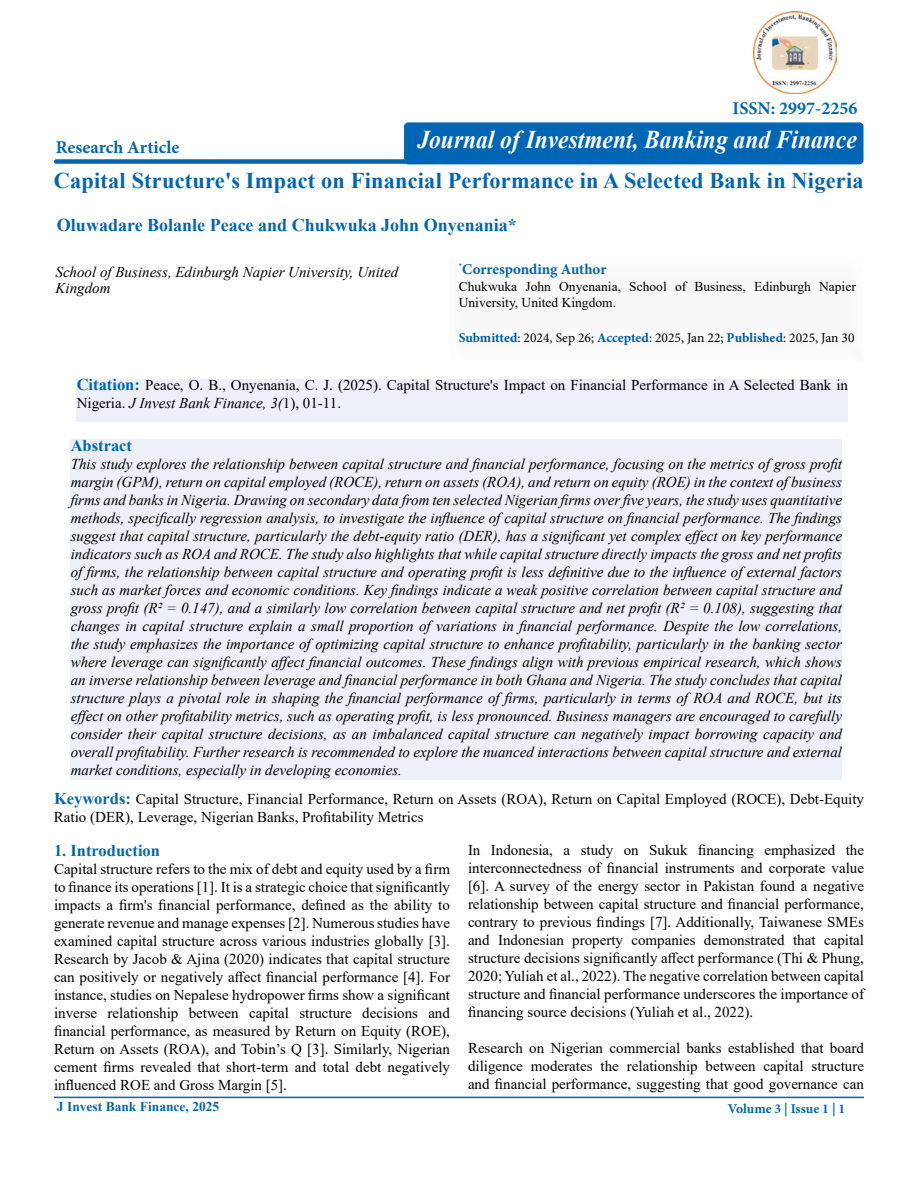
<style>
.page{position:relative;width:918px;height:1188px;background:#fff}
.page>*{position:absolute;margin:0;border:0;box-sizing:border-box;transform-origin:0 0}
.t1{font:italic 700 25.5px "Times New Roman";color:#fff;scale:.92 1}
.t2{font:700 22.5px "Times New Roman";letter-spacing:.01em;color:#0066b3}
.t3{font:700 18px "Times New Roman";color:#0066b3}
.t4{font:700 18px "Minion Pro";color:#0066b3}
.t5{font:700 16.5px "Times New Roman";color:#0066b3}
.t6{font:italic 15px/18px "Times New Roman";color:#000}
.t7{font:15px/18px "Times New Roman";color:#000;text-align:justify}
.t8{font:700 15px "Minion Pro";color:#0066b3}
.t9{font:13.5px/16.5px "Times New Roman";color:#000}
.t10{font:13.5px "Minion Pro";color:#000}
.t11{font:700 13.5px "Times New Roman";color:#0066b3}
.t12{font:700 13.5px "Minion Pro";letter-spacing:-.005em;color:#0066b3}
.s1{font-weight:700;color:#005da4}
.s2{font-weight:700;font-size:16.5px;color:#0066b3}
.s3{font-style:italic}
</style>
<div class="page">
<div style="left:54px;top:159px;width:523px;height:5px;background:#0066b3;border-radius:2px"></div>
<hr style="left:54px;top:1097px;width:810px;height:1px;background:#0066b3">
<div style="left:436px;top:248px;width:440px;height:115px;background:#f8f8f8"></div>
<div style="left:77px;top:379px;width:771px;height:43px;background:#eef0f9"></div>
<div style="left:71px;top:439px;width:771px;height:340px;background:#eef0f9"></div>
<img style="left:753px;top:11px;width:83px;height:83px">
<div style="left:404px;top:122px;width:459px;height:42px;background:#0066b3;border-radius:4px"></div>
<p class="t4" style="left:56px;top:135px;width:125px">Research Article</p>
<p class="t4" style="left:733px;top:95px;width:126px">ISSN: 2997-2256</p>
<h1 class="t1" style="left:418px;top:122px;width:479px">Journal of Investment, Banking and Finance</h1>
<h2 class="t2" style="left:54px;top:164px;width:811px">Capital Structure's Impact on Financial Performance in A Selected Bank in Nigeria</h2>
<p class="t3" style="left:57px;top:211px;width:461px">Oluwadare Bolanle Peace and Chukwuka John Onyenania*</p>
<p class="t6" style="left:56px;top:263px;width:344px;line-height:16.5px">School of Business, Edinburgh Napier University, United<br>Kingdom</p>
<p class="t8" style="left:459px;top:259px;width:149px"><sup>*</sup>Corresponding Author</p>
<p class="t9" style="left:459px;top:277px;width:399px">Chukwuka John Onyenania, School of Business, Edinburgh Napier<br>University, United Kingdom.</p>
<p class="t10" style="left:459px;top:328px;width:397px"><span class="s1">Submitted</span>: 2024, Sep 26; <span class="s1">Accepted</span>: 2025, Jan 22; <span class="s1">Published</span>: 2025, Jan 30</p>
<p class="t7" style="left:77px;top:376px;width:773px"><span class="s2">Citation:</span> Peace, O. B., Onyenania, C. J. (2025). Capital Structure's Impact on Financial Performance in A Selected Bank in<br>Nigeria. <span class="s3">J Invest Bank Finance, 3(</span>1), 01-11.</p>
<p class="t5" style="left:71px;top:433px;width:63px">Abstract</p>
<p class="t6" style="left:71px;top:454px;width:773px;text-align:justify">This study explores the relationship between capital structure and financial performance, focusing on the metrics of gross profit margin (GPM), return on capital employed (ROCE), return on assets (ROA), and return on equity (ROE) in the context of business firms and banks in Nigeria. Drawing on secondary data from ten selected Nigerian firms over five years, the study uses quantitative methods, specifically regression analysis, to investigate the influence of capital structure on financial performance. The findings suggest that capital structure, particularly the debt-equity ratio (DER), has a significant yet complex effect on key performance indicators such as ROA and ROCE. The study also highlights that while capital structure directly impacts the gross and net profits of firms, the relationship between capital structure and operating profit is less definitive due to the influence of external factors such as market forces and economic conditions. Key findings indicate a weak positive correlation between capital structure and gross profit (R² = 0.147), and a similarly low correlation between capital structure and net profit (R² = 0.108), suggesting that changes in capital structure explain a small proportion of variations in financial performance. Despite the low correlations, the study emphasizes the importance of optimizing capital structure to enhance profitability, particularly in the banking sector where leverage can significantly affect financial outcomes. These findings align with previous empirical research, which shows an inverse relationship between leverage and financial performance in both Ghana and Nigeria. The study concludes that capital structure plays a pivotal role in shaping the financial performance of firms, particularly in terms of ROA and ROCE, but its effect on other profitability metrics, such as operating profit, is less pronounced. Business managers are encouraged to carefully consider their capital structure decisions, as an imbalanced capital structure can negatively impact borrowing capacity and overall profitability. Further research is recommended to explore the nuanced interactions between capital structure and external market conditions, especially in developing economies.</p>
<p class="t7" style="left:54px;top:789px;width:812px"><span class="s2">Keywords:</span> Capital Structure, Financial Performance, Return on Assets (ROA), Return on Capital Employed (ROCE), Debt-Equity<br>Ratio (DER), Leverage, Nigerian Banks, Profitability Metrics</p>
<p class="t5" style="left:54px;top:839px;width:108px">1. Introduction</p>
<p class="t7" style="left:54px;top:859px;width:398px">Capital structure refers to the mix of debt and equity used by a firm to finance its operations [1]. It is a strategic choice that significantly impacts a firm's financial performance, defined as the ability to generate revenue and manage expenses [2]. Numerous studies have examined capital structure across various industries globally [3].<br>Research by Jacob &amp; Ajina (2020) indicates that capital structure can positively or negatively affect financial performance [4]. For instance, studies on Nepalese hydropower firms show a significant inverse relationship between capital structure decisions and financial performance, as measured by Return on Equity (ROE), Return on Assets (ROA), and Tobin’s Q [3]. Similarly, Nigerian cement firms revealed that short-term and total debt negatively influenced ROE and Gross Margin [5].</p>
<p class="t7" style="left:468px;top:841px;width:398px">In Indonesia, a study on Sukuk financing emphasized the interconnectedness of financial instruments and corporate value [6]. A survey of the energy sector in Pakistan found a negative relationship between capital structure and financial performance, contrary to previous findings [7]. Additionally, Taiwanese SMEs and Indonesian property companies demonstrated that capital structure decisions significantly affect performance (Thi &amp; Phung, 2020; Yuliah et al., 2022). The negative correlation between capital structure and financial performance underscores the importance of financing source decisions (Yuliah et al., 2022).</p>
<p class="t7" style="left:468px;top:1039px;width:398px">Research on Nigerian commercial banks established that board diligence moderates the relationship between capital structure and financial performance, suggesting that good governance can</p>
<p class="t11" style="left:57px;top:1097px;width:164px">J Invest Bank Finance, 2025</p>
<p class="t12" style="left:728px;top:1099px;width:119px">Volume 3 | Issue 1 | 1</p>
</div>
